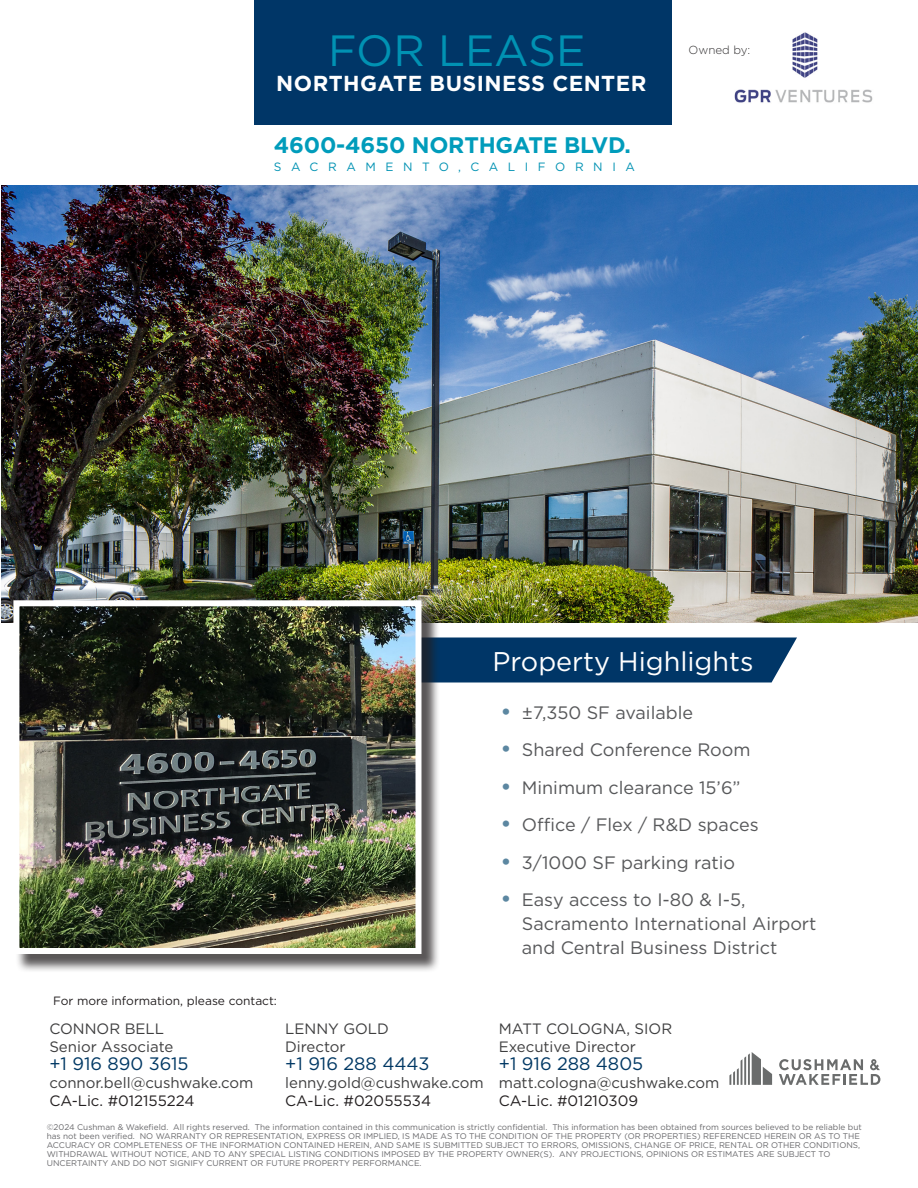
<style>
.page{position:relative;width:918px;height:1188px;background:#fff}
.page>*{position:absolute;margin:0;border:0;box-sizing:border-box;transform-origin:0 0}
.t1{font:43.8px "Gotham";color:#0092b3}
.t2{font:27px "Gotham";color:#fff}
.t3{font:700 22.5px "Gotham";letter-spacing:-.01em;color:#009cbb}
.t4{font:700 21.75px "Gotham";letter-spacing:.02em;color:#fff}
.t5{font:18px/24px "Gotham";color:#57585a}
.t6{font:18px "Gotham";color:#003864}
.t7{font:15px/18px "Gotham";color:#3e3e3f}
.t8{font:15px "Gotham";color:#231f20}
.t9{font:12px "Gotham";color:#231f20}
.t10{font:12px "Gotham";letter-spacing:.8em;color:#0092b3}
.t11{font:300 11.55px "Gotham";color:#312f30}
.t12{font:8.25px/9px "Gotham";color:#69696c}
.s1{font-weight:700;font-size:21px;color:#5c87a1}
</style>
<div class="page">
<img style="left:734px;top:32px;width:139px;height:71px">
<div style="left:254px;top:0;width:417px;height:125px;background:#003667"></div>
<svg style="left:729px;top:1052px;width:43px;height:33px"></svg>
<svg style="left:779px;top:1059px;width:101px;height:26px"></svg>
<img style="left:2px;top:185px;width:916px;height:438px">
<div style="left:440px;top:638px;width:357px;height:44px;background:#003667"></div>
<div style="left:16px;top:603px;width:424px;height:369px;background:#231f20;opacity:.75"></div>
<img style="left:20px;top:607px;width:395px;height:340px">
<div style="left:13px;top:600px;width:409px;height:354px;border:6px solid #fff"></div>
<h1 class="t1" style="left:328px;top:22px;width:259px">FOR LEASE</h1>
<h3 class="t4" style="left:276px;top:69px;width:372px">NORTHGATE BUSINESS CENTER</h3>
<h3 class="t3" style="left:274px;top:130px;width:359px">4600-4650 NORTHGATE BLVD.</h3>
<h3 class="t10" style="left:274px;top:159px;width:363px">SACRAMENTO,CALIFORNIA</h3>
<h3 class="t11" style="left:688px;top:43px;width:63px">Owned by:</h3>
<p class="t2" style="left:493px;top:644px;width:262px">Property Highlights</p>
<h3 class="t9" style="left:53px;top:993px;width:225px">For more information, please contact:</h3>
<h3 class="t7" style="left:49px;top:1019px;width:126px">CONNOR BELL<br>Senior Associate</h3>
<h3 class="t6" style="left:49px;top:1052px;width:141px">+1 916 890 3615</h3>
<h3 class="t7" style="left:49px;top:1073px;width:206px">connor.bell@cushwake.com</h3>
<h3 class="t8" style="left:49px;top:1091px;width:147px">CA-Lic. #012155224</h3>
<h3 class="t7" style="left:285px;top:1019px;width:105px">LENNY GOLD<br>Director</h3>
<h3 class="t6" style="left:285px;top:1052px;width:146px">+1 916 288 4443</h3>
<h3 class="t7" style="left:285px;top:1073px;width:200px">lenny.gold@cushwake.com</h3>
<h3 class="t8" style="left:285px;top:1091px;width:147px">CA-Lic. #02055534</h3>
<p class="t5" style="left:501px;top:700px;width:194px"><span class="s1">•</span> ±7,350 SF available</p>
<p class="t5" style="left:501px;top:737px;width:251px"><span class="s1">•</span> Shared Conference Room</p>
<p class="t5" style="left:501px;top:775px;width:241px"><span class="s1">•</span> Minimum clearance 15’6”</p>
<p class="t5" style="left:501px;top:812px;width:259px"><span class="s1">•</span> Office / Flex / R&amp;D spaces</p>
<p class="t5" style="left:501px;top:850px;width:236px"><span class="s1">•</span> 3/1000 SF parking ratio</p>
<p class="t5" style="left:522px;top:887px;width:296px;text-indent:-21px"><span class="s1">•</span> Easy access to I-80 &amp; I-5,<br>Sacramento International Airport and Central Business District</p>
<h3 class="t7" style="left:499px;top:1019px;width:175px">MATT COLOGNA, SIOR<br>Executive Director</h3>
<h3 class="t6" style="left:499px;top:1052px;width:146px">+1 916 288 4805</h3>
<h3 class="t7" style="left:499px;top:1073px;width:222px">matt.cologna@cushwake.com</h3>
<h3 class="t8" style="left:499px;top:1091px;width:141px">CA-Lic. #01210309</h3>
<p class="t12" style="left:47px;top:1122px;width:817px">©2024 Cushman &amp; Wakefield. All rights reserved. The information contained in this communication is strictly confidential. This information has been obtained from sources believed to be reliable but has not been verified. NO WARRANTY OR REPRESENTATION, EXPRESS OR IMPLIED, IS MADE AS TO THE CONDITION OF THE PROPERTY (OR PROPERTIES) REFERENCED HEREIN OR AS TO THE ACCURACY OR COMPLETENESS OF THE INFORMATION CONTAINED HEREIN, AND SAME IS SUBMITTED SUBJECT TO ERRORS, OMISSIONS, CHANGE OF PRICE, RENTAL OR OTHER CONDITIONS, WITHDRAWAL WITHOUT NOTICE, AND TO ANY SPECIAL LISTING CONDITIONS IMPOSED BY THE PROPERTY OWNER(S). ANY PROJECTIONS, OPINIONS OR ESTIMATES ARE SUBJECT TO UNCERTAINTY AND DO NOT SIGNIFY CURRENT OR FUTURE PROPERTY PERFORMANCE.</p>
</div>
